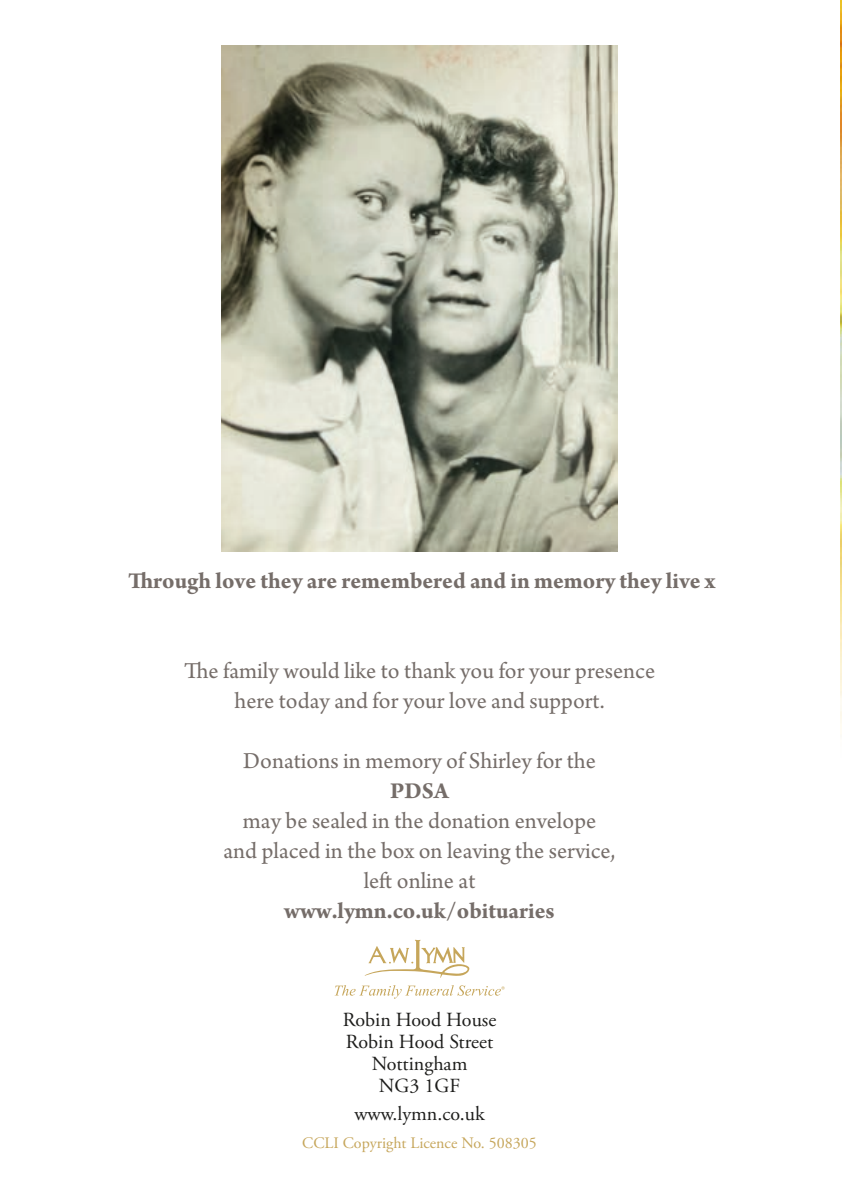
<style>
.page{position:relative;width:842px;height:1191px;background:#fff}
.page>*{position:absolute;margin:0;border:0;box-sizing:border-box;transform-origin:0 0}
.t1{font:24px/30px "Arno Pro";color:#756d69;text-align:center}
.t2{font:700 24px "Arno Pro";color:#756d69}
.t3{font:20px/22px "Adobe Garamond Pro";color:#1d1d1b;text-align:center}
.t4{font:16px "Adobe Garamond Pro";color:#c6a65b}
</style>
<div class="page">
<img style="left:841px;top:0;width:1px;height:735px">
<img style="left:222px;top:46px;width:395px;height:505px">
<svg style="left:334px;top:939px;width:171px;height:59px"></svg>
<p class="t2" style="left:128px;top:567px;width:589px">Through love they are remembered and in memory they live x</p>
<p class="t1" style="left:184px;top:657px;width:472px">The family would like to thank you for your presence here today and for your love and support.</p>
<p class="t1" style="left:243px;top:747px;width:354px">Donations in memory of Shirley for the</p>
<p class="t2" style="left:390px;top:777px;width:60px">PDSA</p>
<p class="t1" style="left:224px;top:807px;width:393px">may be sealed in the donation envelope and placed in the box on leaving the service, left online at</p>
<p class="t2" style="left:284px;top:897px;width:272px">www.lymn.co.uk/obituaries</p>
<p class="t3" style="left:343px;top:1009px;width:155px">Robin Hood House<br>Robin Hood Street<br>Nottingham<br>NG3 1GF</p>
<p class="t3" style="left:354px;top:1103px;width:132px">www.lymn.co.uk</p>
<p class="t4" style="left:302px;top:1133px;width:236px">CCLI Copyright Licence No. 508305</p>
</div>
